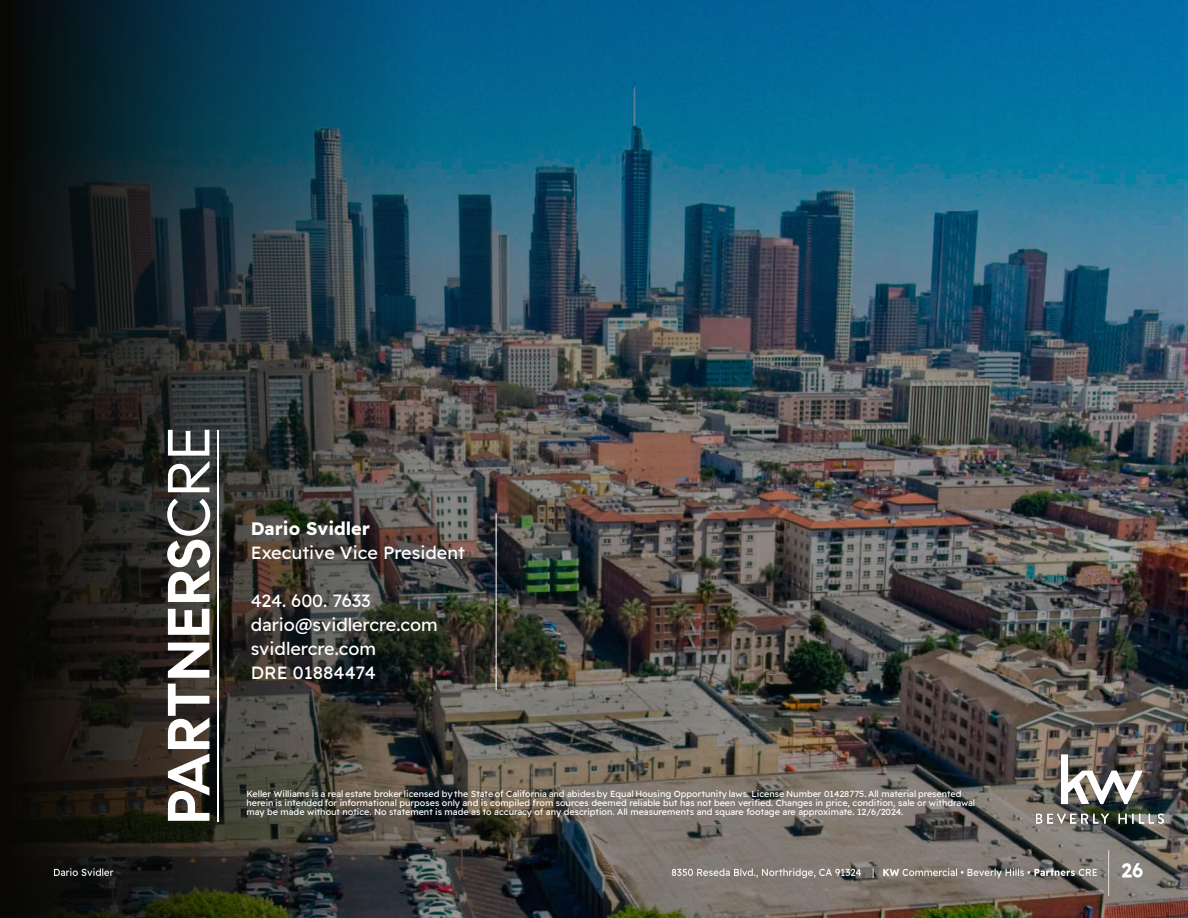
<style>
.page{position:relative;width:1188px;height:918px;background:#fff}
.page>*{position:absolute;margin:0;border:0;box-sizing:border-box;transform-origin:0 0}
.t1{font:18px/24px "Readex Pro";color:#fff}
.t2{font:700 18px "Readex Pro";color:#fff}
.t3{font:9px/9px "Readex Pro";color:#fff}
</style>
<div class="page">
<img style="left:0;top:0;width:1188px;height:918px">
<hr style="left:218px;top:430px;width:1px;height:392px;background:#fff">
<svg style="left:168px;top:684px;width:41px;height:137px"></svg>
<svg style="left:168px;top:643px;width:41px;height:35px"></svg>
<svg style="left:168px;top:609px;width:41px;height:26px"></svg>
<svg style="left:167px;top:499px;width:43px;height:103px"></svg>
<svg style="left:168px;top:430px;width:41px;height:62px"></svg>
<img style="left:55px;top:851px;width:1088px;height:45px">
<hr style="left:496px;top:513px;width:1px;height:177px;background:#fff">
<img style="left:952px;top:724px;width:236px;height:132px">
<h1 class="t2" style="left:251px;top:517px;width:121px">Dario Svidler</h1>
<h1 class="t1" style="left:251px;top:540px;width:216px">Executive Vice President</h1>
<h1 class="t1" style="left:251px;top:588px;width:189px">424. 600. 7633 dario@svidlercre.com svidlercre.com<br>DRE 01884474</h1>
<p class="t3" style="left:246px;top:789px;width:730px">Keller Williams is a real estate broker licensed by the State of California and abides by Equal Housing Opportunity laws. License Number 01428775. All material presented herein is intended for informational purposes only and is compiled from sources deemed reliable but has not been verified. Changes in price, condition, sale or withdrawal may be made without notice. No statement is made as to accuracy of any description. All measurements and square footage are approximate. 12/6/2024.</p>
</div>
